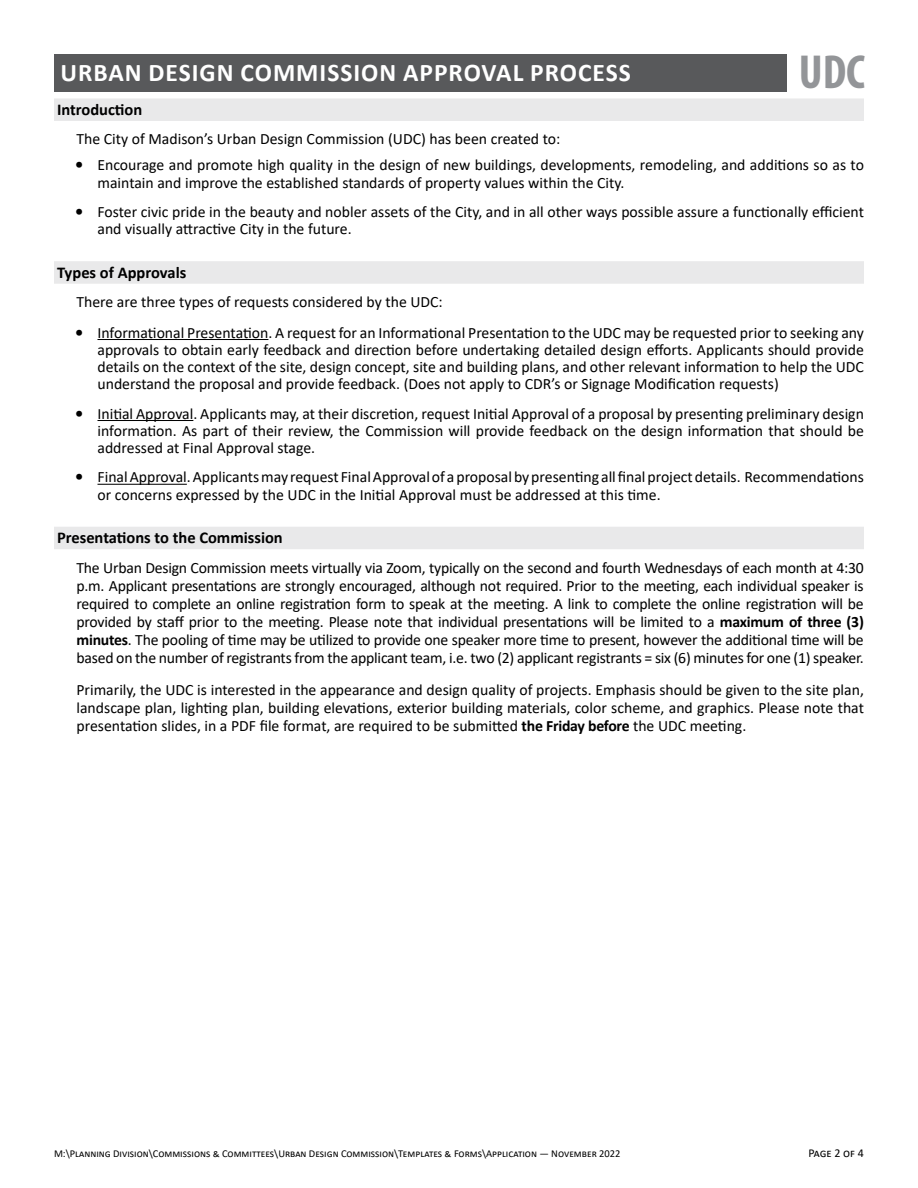
<style>
.page{position:relative;width:918px;height:1188px;background:#fff}
.page>*{position:absolute;margin:0;border:0;box-sizing:border-box;transform-origin:0 0}
.t1{font:700 condensed 48px "Myriad Pro";color:#939598}
.t2{font:700 25.5px "Calibri";letter-spacing:.04em;color:#fff}
.t3{font:700 16.5px "Calibri";color:#000}
.t4{font:15.75px/17.2px "Calibri";color:#000;text-align:justify}
.t5{font:12px "Calibri";letter-spacing:-.005em;color:#000}
.t6{font:10.5px "Calibri";color:#000}
.s1{font-weight:700;font-size:16.5px}
.s2{font-weight:700}
</style>
<div class="page">
<div style="left:54px;top:54px;width:733px;height:37px;background:#58595b"></div>
<div style="left:54px;top:98px;width:810px;height:23px;background:#e9e9ea"></div>
<div style="left:54px;top:261px;width:810px;height:23px;background:#e9e9ea"></div>
<hr style="left:98px;top:339px;width:170px;height:1px;background:#000">
<hr style="left:98px;top:420px;width:95px;height:1px;background:#000">
<hr style="left:98px;top:484px;width:89px;height:1px;background:#000">
<div style="left:54px;top:527px;width:810px;height:22px;background:#e9e9ea"></div>
<h2 class="t2" style="left:60px;top:54px;width:572px">URBAN DESIGN COMMISSION APPROVAL PROCESS</h2>
<h1 class="t1" style="left:799px;top:42px;width:68px">UDC</h1>
<p class="t3" style="left:57px;top:98px;width:87px">Introduction</p>
<p class="t4" style="left:76px;top:130px;width:485px">The City of Madison’s Urban Design Commission (UDC) has been created to:</p>
<p class="t4" style="left:98px;top:156px;width:768px;text-indent:-22px"><span class="s1">•</span> Encourage and promote high quality in the design of new buildings, developments, remodeling, and additions so as to maintain and improve the established standards of property values within the City.</p>
<p class="t4" style="left:98px;top:203px;width:768px;text-indent:-22px"><span class="s1">•</span> Foster civic pride in the beauty and nobler assets of the City, and in all other ways possible assure a functionally efficient and visually attractive City in the future.</p>
<p class="t3" style="left:57px;top:261px;width:131px">Types of Approvals</p>
<p class="t4" style="left:76px;top:293px;width:368px">There are three types of requests considered by the UDC:</p>
<p class="t4" style="left:98px;top:323px;width:768px;text-indent:-22px"><span class="s1">•</span> Informational Presentation. A request for an Informational Presentation to the UDC may be requested prior to seeking any approvals to obtain early feedback and direction before undertaking detailed design efforts. Applicants should provide details on the context of the site, design concept, site and building plans, and other relevant information to help the UDC understand the proposal and provide feedback. (Does not apply to CDR’s or Signage Modification requests)</p>
<p class="t4" style="left:98px;top:404px;width:768px;text-indent:-22px"><span class="s1">•</span> Initial Approval. Applicants may, at their discretion, request Initial Approval of a proposal by presenting preliminary design information. As part of their review, the Commission will provide feedback on the design information that should be addressed at Final Approval stage.</p>
<p class="t4" style="left:98px;top:468px;width:768px;text-indent:-22px"><span class="s1">•</span> Final Approval. Applicants may request Final Approval of a proposal by presenting all final project details. Recommendations or concerns expressed by the UDC in the Initial Approval must be addressed at this time.</p>
<p class="t3" style="left:57px;top:526px;width:227px">Presentations to the Commission</p>
<p class="t4" style="left:76px;top:559px;width:789px;line-height:18px">The Urban Design Commission meets virtually via Zoom, typically on the second and fourth Wednesdays of each month at 4:30 p.m. Applicant presentations are strongly encouraged, although not required. Prior to the meeting, each individual speaker is required to complete an online registration form to speak at the meeting. A link to complete the online registration will be provided by staff prior to the meeting. Please note that individual presentations will be limited to a <span class="s2">maximum of three (3) minutes</span>. The pooling of time may be utilized to provide one speaker more time to present, however the additional time will be based on the number of registrants from the applicant team, i.e. two (2) applicant registrants = six (6) minutes for one (1) speaker.</p>
<p class="t4" style="left:76px;top:680px;width:789px;line-height:18px">Primarily, the UDC is interested in the appearance and design quality of projects. Emphasis should be given to the site plan, landscape plan, lighting plan, building elevations, exterior building materials, color scheme, and graphics. Please note that presentation slides, in a PDF file format, are required to be submitted <span class="s2">the Friday before</span> the UDC meeting.</p>
<p class="t6" style="left:54px;top:1146px;width:568px">M:\Planning Division\Commissions &amp; Committees\Urban Design Commission\Templates &amp; Forms\Application — November 2022</p>
<p class="t5" style="left:808px;top:1145px;width:57px">Page 2 of 4</p>
</div>
